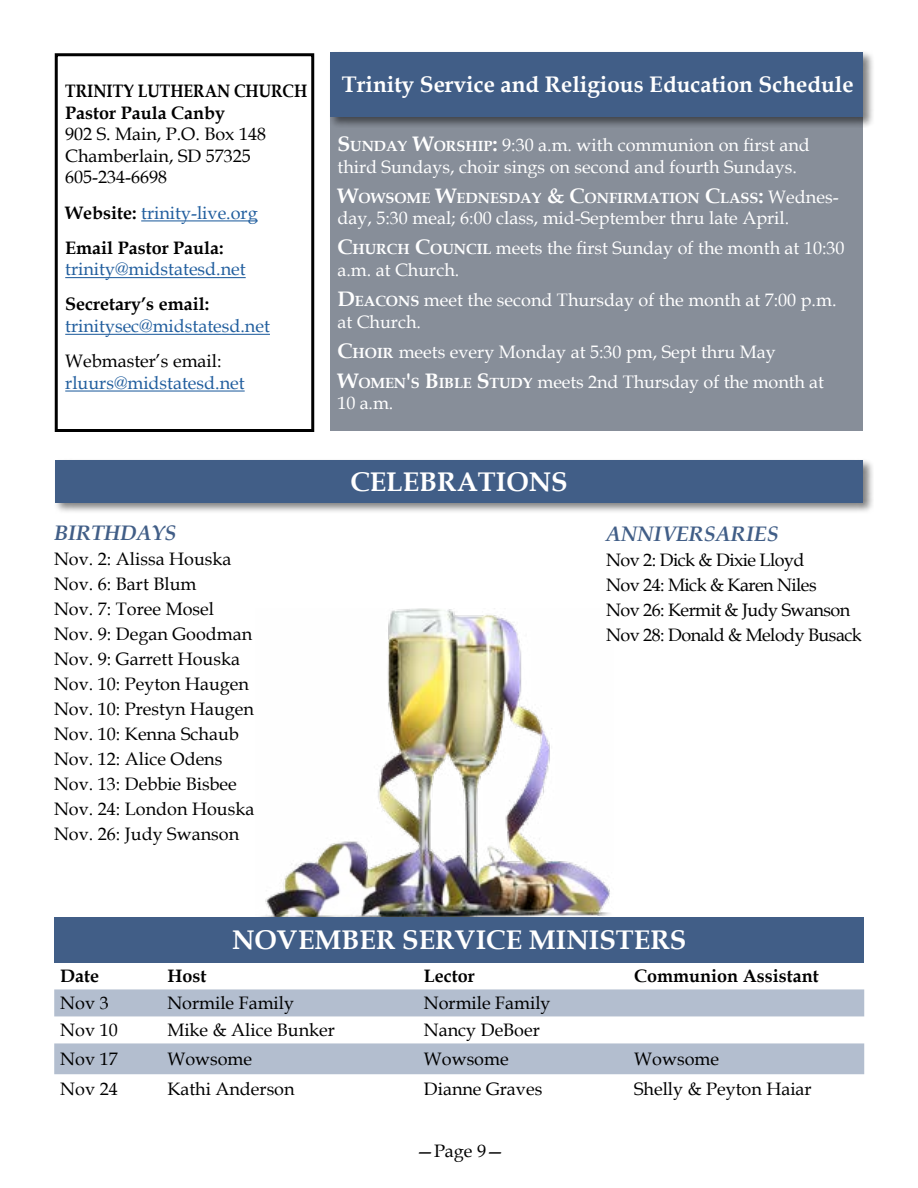
<style>
.page{position:relative;width:918px;height:1188px;background:#fff}
.page>*{position:absolute;margin:0;border:0;box-sizing:border-box;transform-origin:0 0}
.t1{font:700 27px "Book Antiqua";color:#fff}
.t2{font:700 22.5px "Book Antiqua";color:#fff}
.t3{font:italic 700 21px "Book Antiqua";color:#415e87}
.t4{font:18px/24.9px "Book Antiqua";color:#000}
.t5{font:18px/30px "Book Antiqua";color:#fff}
.t6{font:700 18px/35.1px "Book Antiqua";color:#000}
.t7{font:18px/24.9px "Book Antiqua";letter-spacing:-.03em;color:#000}
.t8{font:18px "Book Antiqua";color:#215e9e}
.t9{font:700 18px/21.6px "Book Antiqua";color:#000;scale:.88 1}
.t10{font:700 14.7px "Book Antiqua";color:#fff}
.s1{font-weight:400;color:#215e9e}
.s2{font-weight:700;font-size:21px}
.s3{font-weight:700;font-size:14.7px}
.s4{font-size:21px}
.s5{font-weight:400;font-size:18px}
</style>
<div class="page">
<hr style="left:141px;top:220px;width:117px;height:1px;background:#215e9e">
<hr style="left:65px;top:277px;width:181px;height:1px;background:#215e9e">
<hr style="left:65px;top:334px;width:205px;height:1px;background:#215e9e">
<hr style="left:65px;top:391px;width:180px;height:1px;background:#215e9e">
<div style="left:55px;top:53px;width:259px;height:379px;border:3px solid #000"></div>
<div style="left:331px;top:74px;width:532px;height:357px;background:#878e99"></div>
<div style="left:329px;top:50px;width:546px;height:78px;background:#000;opacity:.5"></div>
<div style="left:331px;top:52px;width:532px;height:65px;background:#415e87"></div>
<div style="left:53px;top:458px;width:821px;height:56px;background:#000;opacity:.5"></div>
<div style="left:56px;top:461px;width:807px;height:42px;background:#415e87"></div>
<img style="left:261px;top:609px;width:349px;height:308px">
<div style="left:54px;top:917px;width:810px;height:45px;background:#415e87"></div>
<svg style="left:54px;top:989px;width:810px;height:85px;fill:#b3becf"></svg>
<p class="t9" style="left:65px;top:80px;width:276px">TRINITY LUTHERAN CHURCH<br>Pastor Paula Canby</p>
<p class="t4" style="left:65px;top:123px;width:202px;line-height:21.6px">902 S. Main, P.O. Box 148<br>Chamberlain, SD 57325<br>605-234-6698</p>
<p class="t6" style="left:65px;top:195px;width:194px">Website: <span class="s1">trinity-live.org<br></span>Email Pastor Paula:</p>
<p class="t8" style="left:65px;top:257px;width:182px">trinity@midstatesd.net</p>
<p class="t6" style="left:65px;top:287px;width:145px">Secretary’s email:</p>
<p class="t8" style="left:65px;top:313px;width:206px">trinitysec@midstatesd.net</p>
<p class="t4" style="left:65px;top:348px;width:158px">Webmaster’s email:</p>
<p class="t8" style="left:65px;top:370px;width:181px">rluurs@midstatesd.net</p>
<p class="t3" style="left:54px;top:519px;width:124px">BIRTHDAYS</p>
<p class="t4" style="left:54px;top:546px;width:202px">Nov. 2: Alissa Houska<br>Nov. 6: Bart Blum<br>Nov. 7: Toree Mosel<br>Nov. 9: Degan Goodman<br>Nov. 9: Garrett Houska<br>Nov. 10: Peyton Haugen<br>Nov. 10: Prestyn Haugen<br>Nov. 10: Kenna Schaub<br>Nov. 12: Alice Odens<br>Nov. 13: Debbie Bisbee<br>Nov. 24: London Houska<br>Nov. 26: Judy Swanson</p>
<p class="t2" style="left:342px;top:69px;width:513px">Trinity Service and Religious Education Schedule</p>
<p class="t5" style="left:337px;top:134px;width:474px;line-height:21.6px"><span class="s2">S</span><span class="s3">UNDAY</span> <span class="s2">W</span><span class="s3">ORSHIP</span><span class="s2">:</span> 9:30 a.m. with communion on first and third Sundays, choir sings on second and fourth Sundays.</p>
<p class="t10" style="left:337px;top:188px;width:503px"><span class="s4">W</span>OWSOME <span class="s4">W</span>EDNESDAY <span class="s4">&amp; C</span>ONFIRMATION <span class="s4">C</span>LASS <span class="s4">:</span> <span class="s5">Wednes-</span></p>
<p class="t5" style="left:337px;top:203px;width:509px">day, 5:30 meal; 6:00 class, mid-September thru late April.<br><span class="s2">C</span><span class="s3">HURCH</span> <span class="s2">C</span><span class="s3">OUNCIL</span> meets the first Sunday of the month at 10:30</p>
<p class="t5" style="left:337px;top:254px;width:501px">a.m. at Church.<br><span class="s2">D</span><span class="s3">EACONS</span> meet the second Thursday of the month at 7:00 p.m.</p>
<p class="t5" style="left:337px;top:306px;width:488px">at Church.<br><span class="s2">C</span><span class="s3">HOIR</span> meets every Monday at 5:30 pm, Sept thru May<br><span class="s2">W</span><span class="s3">OMEN</span><span class="s2">'</span><span class="s3">S</span> <span class="s2">B</span><span class="s3">IBLE</span> <span class="s2">S</span><span class="s3">TUDY</span> meets 2nd Thursday of the month at</p>
<p class="t5" style="left:337px;top:388px;width:57px">10 a.m.</p>
<h1 class="t1" style="left:350px;top:464px;width:219px">CELEBRATIONS</h1>
<p class="t3" style="left:606px;top:520px;width:174px">ANNIVERSARIES</p>
<p class="t7" style="left:606px;top:547px;width:257px">Nov 2: Dick &amp; Dixie Lloyd<br>Nov 24: Mick &amp; Karen Niles<br>Nov 26: Kermit &amp; Judy Swanson<br>Nov 28: Donald &amp; Melody Busack</p>
<h1 class="t1" style="left:232px;top:922px;width:456px">NOVEMBER SERVICE MINISTERS</h1>
<p class="t6" style="left:60px;top:959px;width:40px">Date</p>
<p class="t6" style="left:167px;top:959px;width:40px">Host</p>
<p class="t6" style="left:424px;top:959px;width:52px">Lector</p>
<p class="t6" style="left:634px;top:959px;width:186px">Communion Assistant</p>
<p class="t4" style="left:60px;top:991px;width:50px">Nov 3</p>
<p class="t4" style="left:167px;top:991px;width:128px">Normile Family</p>
<p class="t4" style="left:424px;top:991px;width:128px">Normile Family</p>
<p class="t4" style="left:60px;top:1018px;width:59px">Nov 10</p>
<p class="t4" style="left:167px;top:1018px;width:169px">Mike &amp; Alice Bunker</p>
<p class="t4" style="left:424px;top:1018px;width:118px">Nancy DeBoer</p>
<p class="t4" style="left:60px;top:1046px;width:59px">Nov 17</p>
<p class="t4" style="left:167px;top:1046px;width:86px">Wowsome</p>
<p class="t4" style="left:424px;top:1046px;width:86px">Wowsome</p>
<p class="t4" style="left:634px;top:1046px;width:86px">Wowsome</p>
<p class="t4" style="left:60px;top:1076px;width:59px">Nov 24</p>
<p class="t4" style="left:167px;top:1076px;width:129px">Kathi Anderson</p>
<p class="t4" style="left:424px;top:1076px;width:120px">Dianne Graves</p>
<p class="t4" style="left:634px;top:1076px;width:179px">Shelly &amp; Peyton Haiar</p>
<p class="t4" style="left:416px;top:1138px;width:90px">—Page 9—</p>
</div>
